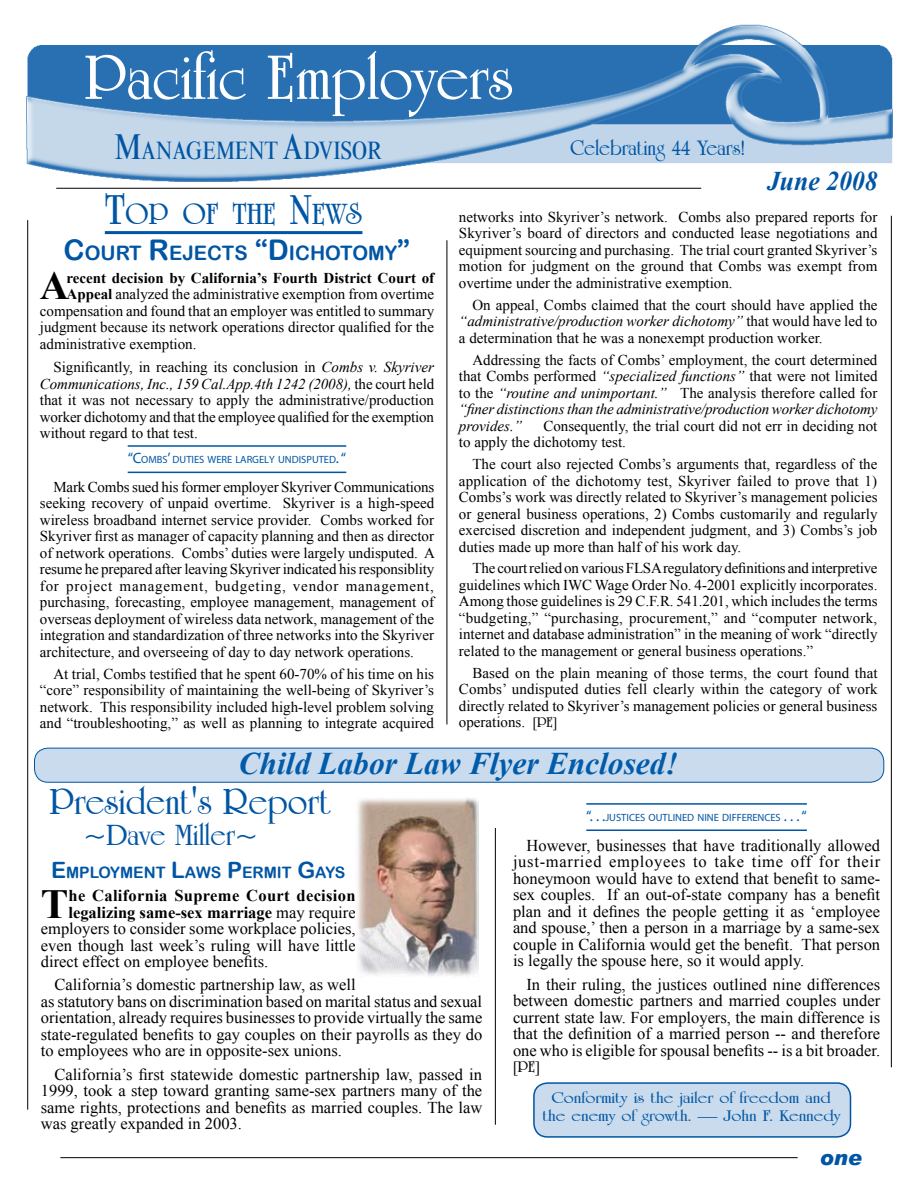
<style>
.page{position:relative;width:918px;height:1188px;background:#fff}
.page>*{position:absolute;margin:0;border:0;box-sizing:border-box;transform-origin:0 0}
.t1{font:700 67.5px "University Roman BT";color:#fff}
.t2{font:700 41.4px "Times New Roman";color:#000}
.t3{font:700 39.9px "Times New Roman";color:#000}
.t4{font:700 39px "University Roman BT";color:#0055a4}
.t5{font:italic 700 31.5px "Times New Roman";color:#005bab}
.t6{font:700 31.5px "University Roman BT";color:#0055a4}
.t7{font:700 31.5px "University Roman BT";color:#0055a4}
.t8{font:italic 700 27px "Times New Roman";color:#0055a4;scale:.95 1}
.t9{font:condensed 25.2px "Times New Roman";color:#0055a4}
.t10{font:700 22.5px "University Roman BT";color:#0055a4}
.t11{font:italic 900 21px "Arial";color:#0055a4}
.t12{font:19.95px "Arial Rounded MT Bold";color:#0055a4}
.t13{font:16.5px/16.5px "Times New Roman";color:#000;text-align:justify}
.t14{font:700 16.5px/18px "University Roman BT";color:#0055a4;text-align:center;scale:1.2 1}
.t15{font:700 16.5px "Times New Roman";color:#000}
.t16{font:700 16.5px "Times New Roman";letter-spacing:.02em;color:#000}
.t17{font:700 16.5px "University Roman BT";color:#000}
.t18{font:15.75px "Arial Rounded MT Bold";color:#0055a4}
.t19{font:15px/16.5px "Times New Roman";color:#000;text-align:justify}
.t20{font:700 15px "Times New Roman";color:#000}
.t21{font:10.5px "Myriad Pro";color:#0055a4}
.s1{font-size:36px}
.s2{font-size:45px}
.s3{font-size:28.5px}
.s4{font-weight:700}
.s5{font-style:italic}
.s6{font-size:15px}
.s7{font-family:"University Roman BT";font-weight:700}
.s8{font-size:27px}
.s9{font-size:22.5px}
.s10{font-weight:400}
</style>
<div class="page">
<img style="left:26px;top:24px;width:867px;height:164px">
<hr style="left:891px;top:216px;width:1px;height:851px;background:#000">
<hr style="left:60px;top:1157px;width:738px;height:1px;background:#000">
<hr style="left:27px;top:220px;width:1px;height:890px;background:#000">
<hr style="left:56px;top:188px;width:645px;height:1px;background:#000">
<div style="left:34px;top:748px;width:850px;height:34px;background:#c9dbec;border-radius:14px"></div>
<div style="left:34px;top:748px;width:850px;height:35px;border:1px solid #0055a4;border-radius:14px"></div>
<hr style="left:105px;top:231px;width:257px;height:3px;background:#0055a4">
<hr style="left:495px;top:828px;width:1px;height:297px;background:#000">
<div style="left:534px;top:1083px;width:316px;height:54px;background:#c9dbec;border-radius:14px"></div>
<div style="left:533px;top:1082px;width:318px;height:56px;border:2px solid #0055a4;border-radius:14px"></div>
<img style="left:356px;top:798px;width:123px;height:180px">
<hr style="left:128px;top:445px;width:218px;height:2px;background:#0055a4">
<hr style="left:128px;top:472px;width:218px;height:1px;background:#0055a4">
<hr style="left:586px;top:803px;width:221px;height:2px;background:#0055a4">
<hr style="left:586px;top:830px;width:221px;height:1px;background:#0055a4">
<hr style="left:447px;top:240px;width:1px;height:484px;background:#000">
<h1 class="t1" style="left:85px;top:37px;width:430px">Pacific Employers</h1>
<h3 class="t9" style="left:115px;top:135px;width:269px"><span class="s1">M</span>ANAGEMENT <span class="s1">A</span>DVISOR</h3>
<h3 class="t10" style="left:570px;top:134px;width:177px">Celebrating 44 Years!</h3>
<h3 class="t8" style="left:767px;top:162px;width:118px">June 2008</h3>
<h3 class="t6" style="left:105px;top:195px;width:259px"><span class="s2">T</span>OP OF THE <span class="s2">N</span>EWS</h3>
<h3 class="t12" style="left:64px;top:241px;width:348px"><span class="s3">C</span>OURT <span class="s3">R</span>EJECTS <span class="s3">“D</span>ICHOTOMY<span class="s3">”</span></h3>
<h3 class="t3" style="left:40px;top:259px;width:30px">A</h3>
<p class="t20" style="left:67px;top:268px;width:369px">recent decision by California’s Fourth District Court of</p>
<p class="t19" style="left:67px;top:286px;width:369px"><span class="s4">Appeal</span> analyzed the administrative exemption from overtime</p>
<p class="t19" style="left:40px;top:302px;width:396px">compensation and found that an employer was entitled to summary</p>
<p class="t19" style="left:40px;top:319px;width:396px">judgment because its network operations director qualified for the</p>
<p class="t19" style="left:40px;top:335px;width:158px">administrative exemption.</p>
<p class="t19" style="left:40px;top:359px;width:396px;text-indent:13px">Significantly, in reaching its conclusion in <span class="s5">Combs v. Skyriver Communications, Inc., 159 Cal.App.4th 1242 (2008),</span> the court held that it was not necessary to apply the administrative/production worker dichotomy and that the employee qualified for the exemption without regard to that test.</p>
<p class="t21" style="left:128px;top:453px;width:220px"><span class="s6">“C</span>OMBS<span class="s6">’</span> DUTIES WERE LARGELY UNDISPUTED<span class="s6">. “</span></p>
<p class="t19" style="left:40px;top:478px;width:397px;text-indent:14px">Mark Combs sued his former employer Skyriver Communications seeking recovery of unpaid overtime. Skyriver is a high-speed wireless broadband internet service provider. Combs worked for Skyriver first as manager of capacity planning and then as director of network operations. Combs’ duties were largely undisputed. A resume he prepared after leaving Skyriver indicated his responsiblity for project management, budgeting, vendor management, purchasing, forecasting, employee management, management of overseas deployment of wireless data network, management of the integration and standardization of three networks into the Skyriver architecture, and overseeing of day to day network operations.</p>
<p class="t19" style="left:40px;top:665px;width:396px;text-indent:14px">At trial, Combs testified that he spent 60-70% of his time on his “core” responsibility of maintaining the well-being of Skyriver’s network. This responsibility included high-level problem solving and “troubleshooting,” as well as planning to integrate acquired</p>
<p class="t19" style="left:459px;top:208px;width:420px">networks into Skyriver’s network. Combs also prepared reports for Skyriver’s board of directors and conducted lease negotiations and equipment sourcing and purchasing. The trial court granted Skyriver’s motion for judgment on the ground that Combs was exempt from overtime under the administrative exemption.</p>
<p class="t19" style="left:459px;top:296px;width:420px;text-indent:14px">On appeal, Combs claimed that the court should have applied the <span class="s5">“administrative/production worker dichotomy”</span> that would have led to a determination that he was a nonexempt production worker.</p>
<p class="t19" style="left:459px;top:351px;width:420px;text-indent:14px">Addressing the facts of Combs’ employment, the court determined that Combs performed <span class="s5">“specialized functions”</span> that were not limited to the <span class="s5">“routine and unimportant.”</span> The analysis therefore called for <span class="s5">“finer distinctions than the administrative/production worker dichotomy provides.”</span></p>
<p class="t19" style="left:459px;top:417px;width:420px;text-indent:84px">Consequently, the trial court did not err in deciding not to apply the dichotomy test.</p>
<p class="t19" style="left:459px;top:456px;width:420px;text-indent:14px">The court also rejected Combs’s arguments that, regardless of the application of the dichotomy test, Skyriver failed to prove that 1)<br>Combs’s work was directly related to Skyriver’s management policies or general business operations, 2) Combs customarily and regularly exercised discretion and independent judgment, and 3) Combs’s job duties made up more than half of his work day.</p>
<p class="t19" style="left:459px;top:560px;width:420px;text-indent:14px">The court relied on various FLSA regulatory definitions and interpretive guidelines which IWC Wage Order No. 4-2001 explicitly incorporates.<br>Among those guidelines is 29 C.F.R. 541.201, which includes the terms “budgeting,” “purchasing, procurement,” and “computer network, internet and database administration” in the meaning of work “directly related to the management or general business operations.”</p>
<p class="t19" style="left:459px;top:664px;width:420px;text-indent:14px">Based on the plain meaning of those terms, the court found that Combs’ undisputed duties fell clearly within the category of work directly related to Skyriver’s management policies or general business operations. <span class="s7">[PE]</span></p>
<h3 class="t5" style="left:239px;top:742px;width:441px">Child Labor Law Flyer Enclosed!</h3>
<h3 class="t4" style="left:50px;top:778px;width:282px">President's Report</h3>
<h3 class="t7" style="left:84px;top:817px;width:175px"><span class="s8">~</span>Dave Miller<span class="s8">~</span></h3>
<p class="t18" style="left:51px;top:863px;width:296px"><span class="s9">E</span>MPLOYMENT <span class="s9">L</span>AWS <span class="s9">P</span>ERMIT <span class="s9">G</span>AYS</p>
<h2 class="t2" style="left:41px;top:875px;width:29px">T</h2>
<p class="t16" style="left:69px;top:884px;width:289px">he California Supreme Court decision</p>
<p class="t15" style="left:69px;top:901px;width:289px">legalizing same-sex marriage <span class="s10">may require</span></p>
<p class="t13" style="left:41px;top:920px;width:316px">employers to consider some workplace policies,</p>
<p class="t13" style="left:41px;top:937px;width:316px">even though last week’s ruling will have little</p>
<p class="t13" style="left:41px;top:953px;width:229px">direct effect on employee benefits.</p>
<p class="t13" style="left:41px;top:976px;width:443px;text-align:left;text-indent:13px">California’s domestic partnership law, as well<br>as statutory bans on discrimination based on marital status and sexual orientation, already requires businesses to provide virtually the same state-regulated benefits to gay couples on their payrolls as they do to employees who are in opposite-sex unions.</p>
<p class="t13" style="left:41px;top:1066px;width:443px;text-indent:13px">California’s first statewide domestic partnership law, passed in 1999, took a step toward granting same-sex partners many of the same rights, protections and benefits as married couples. The law was greatly expanded in 2003.</p>
<p class="t21" style="left:586px;top:811px;width:222px"><span class="s6">“. . .</span>JUSTICES OUTLINED NINE DIFFERENCES <span class="s6">. . . “</span></p>
<p class="t13" style="left:513px;top:837px;width:369px;text-indent:13px">However, businesses that have traditionally allowed just-married employees to take time off for their honeymoon would have to extend that benefit to same&shy;sex couples. If an out-of-state company has a benefit plan and it defines the people getting it as ‘employee and spouse,’ then a person in a marriage by a same-sex couple in California would get the benefit. That person is legally the spouse here, so it would apply.</p>
<p class="t13" style="left:513px;top:976px;width:369px;text-indent:13px">In their ruling, the justices outlined nine differences between domestic partners and married couples under current state law. For employers, the main difference is that the definition of a married person -- and therefore one who is eligible for spousal benefits -- is a bit broader.</p>
<p class="t17" style="left:513px;top:1057px;width:28px">[PE]</p>
<p class="t14" style="left:543px;top:1089px;width:250px">Conformity is the jailer of freedom and the enemy of growth. — John F. Kennedy</p>
<h3 class="t11" style="left:820px;top:1144px;width:44px">one</h3>
</div>
